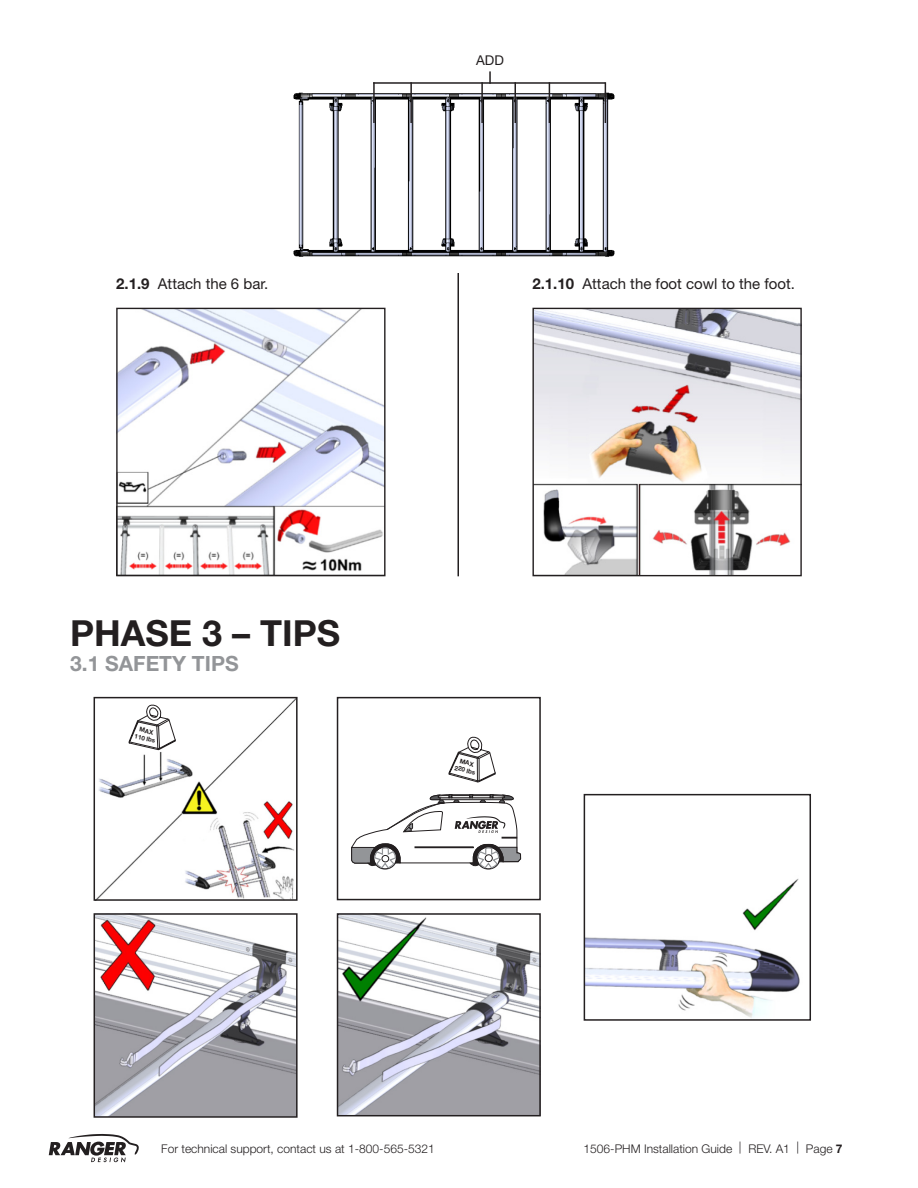
<style>
.page{position:relative;width:918px;height:1188px;background:#fff}
.page>*{position:absolute;margin:0;border:0;box-sizing:border-box;transform-origin:0 0}
.Phase{font:700 36px "Helvetica Neue LT Std";color:#231f20}
.Steps{font:700 21px "Helvetica Neue LT Std";color:#939598}
.t1{font:15px "Helvetica Neue LT Std";color:#231f20}
.t2{font:13.5px "Helvetica Neue LT Std";color:#231f20}
.t3{font:300 12px "Helvetica Neue LT Std";color:#231f20}
.t4{font:700 6.3px "Helvetica Neue LT Std";color:#231f20}
.s1{font-weight:700}
</style>
<div class="page">
<svg style="left:49px;top:1134px;width:90px;height:29px"></svg>
<img style="left:293px;top:82px;width:322px;height:175px">
<img style="left:118px;top:310px;width:266px;height:264px">
<div style="left:116px;top:308px;width:270px;height:268px;border:1px solid #231f20"></div>
<img style="left:534px;top:310px;width:266px;height:264px">
<div style="left:532px;top:308px;width:270px;height:268px;border:1px solid #231f20"></div>
<img style="left:587px;top:879px;width:213px;height:139px">
<div style="left:584px;top:794px;width:227px;height:227px;border:2px solid #231f20"></div>
<img style="left:97px;top:916px;width:198px;height:199px">
<div style="left:94px;top:913px;width:204px;height:205px;border:2px solid #231f20"></div>
<img style="left:340px;top:916px;width:198px;height:197px">
<div style="left:337px;top:913px;width:204px;height:203px;border:2px solid #231f20"></div>
<img style="left:97px;top:700px;width:198px;height:198px">
<div style="left:94px;top:697px;width:204px;height:204px;border:2px solid #231f20"></div>
<div style="left:337px;top:697px;width:204px;height:203px;border:2px solid #231f20"></div>
<hr style="left:458px;top:273px;width:1px;height:303px;background:#231f20">
<hr style="left:373px;top:82px;width:2px;height:41px;background:#231f20">
<hr style="left:410px;top:82px;width:2px;height:41px;background:#231f20">
<hr style="left:481px;top:82px;width:2px;height:41px;background:#231f20">
<svg style="left:489px;top:71px;width:2px;height:11px"></svg>
<hr style="left:514px;top:82px;width:2px;height:41px;background:#231f20">
<hr style="left:549px;top:82px;width:1px;height:41px;background:#231f20">
<hr style="left:605px;top:82px;width:1px;height:41px;background:#231f20">
<hr style="left:373px;top:82px;width:232px;height:2px;background:#231f20">
<svg style="left:128px;top:702px;width:48px;height:66px"></svg>
<svg style="left:351px;top:736px;width:170px;height:134px"></svg>
<p class="t2" style="left:476px;top:52px;width:29px">ADD</p>
<p class="t1" style="left:116px;top:274px;width:154px"><span class="s1">2.1.9</span> Attach the 6 bar.</p>
<p class="t1" style="left:532px;top:274px;width:264px"><span class="s1">2.1.10</span> Attach the foot cowl to the foot.</p>
<p class="Phase" style="left:70px;top:611px;width:272px">PHASE 3 – TIPS</p>
<p class="Steps" style="left:70px;top:651px;width:170px">3.1 SAFETY TIPS</p>
<p class="t4" style="left:136px;top:732px;width:23px;rotate:12deg">110 lbs</p>
<p class="t4" style="left:456px;top:764px;width:23px;rotate:14deg">220 lbs</p>
<p class="t3" style="left:161px;top:1141px;width:275px">For technical support, contact us at 1-800-565-5321</p>
<p class="t3" style="left:584px;top:1141px;width:260px">1506-PHM Installation Guide | REV. A1 | Page <span class="s1">7</span></p>
</div>
